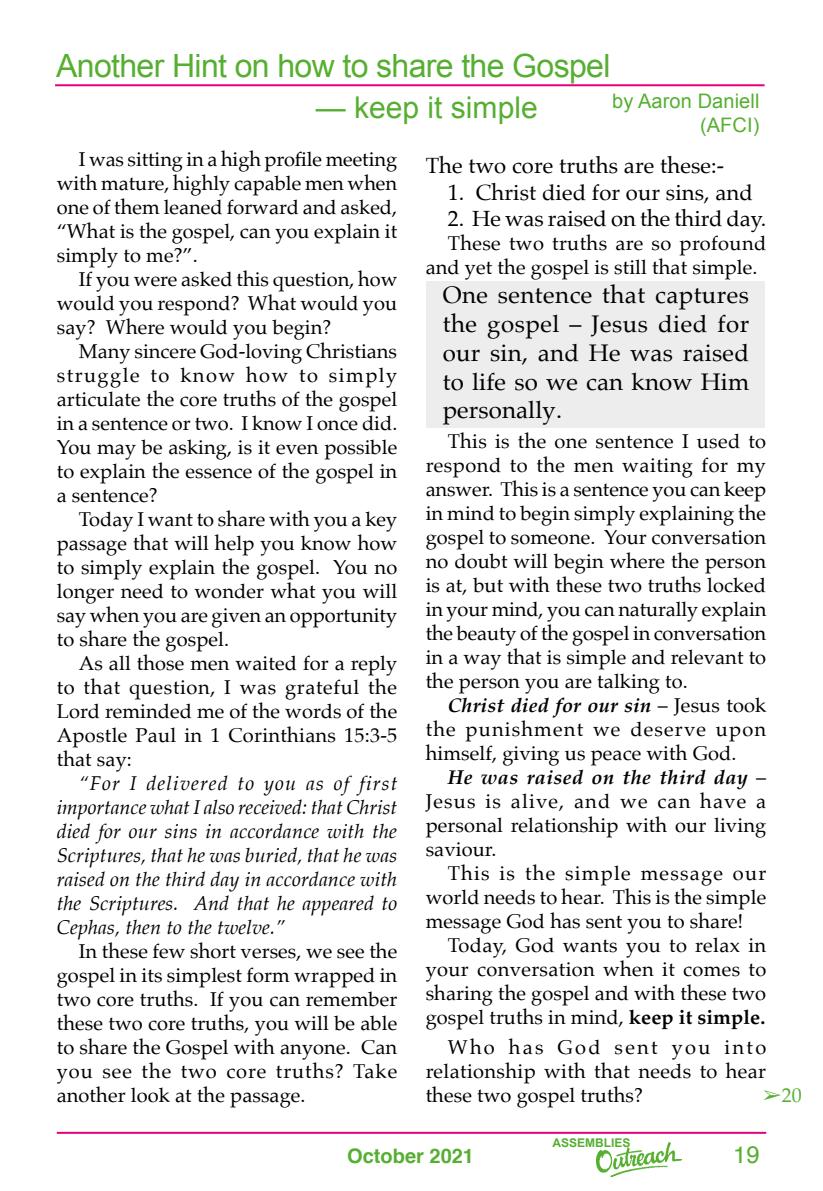
<style>
.page{position:relative;width:823px;height:1191px;background:#fff}
.page>*{position:absolute;margin:0;border:0;box-sizing:border-box;transform-origin:0 0}
.t1{font:32px "Arial";letter-spacing:-.02em;color:#56af31}
.t2{font:30px "Arial";color:#56af31}
.t3{font:24px/28.8px "Palatino";letter-spacing:.005em;color:#000;text-align:justify}
.t4{font:24px "Helvetica";color:#56af31}
.t5{font:22px "Palatino";letter-spacing:.005em;color:#000}
.t6{font:20px/24px "Palatino";letter-spacing:.005em;color:#000;text-align:justify}
.t7{font:italic 20px/24px "Palatino";letter-spacing:.005em;color:#000;text-align:justify}
.t8{font:20px "Arial";letter-spacing:.005em;color:#56af31}
.t9{font:700 20px "Helvetica";color:#56af31}
.t10{font:20px "Palatino";color:#56af31}
.t11{font:700 12px "Arial";color:#56af31}
.s1{font-weight:700;font-style:italic}
.s2{font-weight:700}
</style>
<div class="page">
<hr style="left:57px;top:1131px;width:708px;height:2px;background:#e6007d">
<img style="left:596px;top:1142px;width:85px;height:34px">
<div style="left:425px;top:282px;width:339px;height:146px;background:#ededed"></div>
<hr style="left:55px;top:84px;width:709px;height:2px;background:#e6007d">
<h1 class="t1" style="left:56px;top:44px;width:555px">Another Hint on how to share the Gospel</h1>
<h2 class="t2" style="left:315px;top:88px;width:223px">— keep it simple</h2>
<p class="t8" style="left:612px;top:88px;width:149px">by Aaron Daniell</p>
<p class="t8" style="left:699px;top:112px;width:61px">(AFCI)</p>
<p class="t6" style="left:57px;top:147px;width:342px;text-indent:22px">I was sitting in a high profile meeting with mature, highly capable men when one of them leaned forward and asked, “What is the gospel, can you explain it simply to me?”.</p>
<p class="t6" style="left:57px;top:267px;width:342px;text-indent:22px">If you were asked this question, how would you respond? What would you say? Where would you begin?</p>
<p class="t6" style="left:57px;top:339px;width:342px;text-indent:22px">Many sincere God-loving Christians struggle to know how to simply articulate the core truths of the gospel in a sentence or two. I know I once did.<br>You may be asking, is it even possible to explain the essence of the gospel in a sentence?</p>
<p class="t6" style="left:57px;top:507px;width:342px;text-indent:22px">Today I want to share with you a key passage that will help you know how to simply explain the gospel. You no longer need to wonder what you will say when you are given an opportunity to share the gospel.</p>
<p class="t6" style="left:57px;top:651px;width:342px;text-indent:22px">As all those men waited for a reply to that question, I was grateful the Lord reminded me of the words of the Apostle Paul in 1 Corinthians 15:3-5 that say:</p>
<p class="t7" style="left:57px;top:771px;width:342px;text-indent:22px">“For I delivered to you as of first importance what I also received: that Christ died for our sins in accordance with the Scriptures, that he was buried, that he was raised on the third day in accordance with the Scriptures. And that he appeared to Cephas, then to the twelve.”</p>
<p class="t6" style="left:57px;top:939px;width:342px;text-indent:22px">In these few short verses, we see the gospel in its simplest form wrapped in two core truths. If you can remember these two core truths, you will be able to share the Gospel with anyone. Can you see the two core truths? Take another look at the passage.</p>
<p class="t5" style="left:425px;top:148px;width:300px">The two core truths are these:-</p>
<p class="t5" style="left:447px;top:174px;width:306px">1. Christ died for our sins, and</p>
<p class="t5" style="left:447px;top:200px;width:320px">2. He was raised on the third day.</p>
<p class="t6" style="left:425px;top:231px;width:342px;text-indent:22px">These two truths are so profound and yet the gospel is still that simple.</p>
<p class="t3" style="left:442px;top:280px;width:308px">One sentence that captures the gospel – Jesus died for our sin, and He was raised to life so we can know Him personally.</p>
<p class="t6" style="left:425px;top:429px;width:342px;text-indent:22px">This is the one sentence I used to respond to the men waiting for my answer. This is a sentence you can keep in mind to begin simply explaining the gospel to someone. Your conversation no doubt will begin where the person is at, but with these two truths locked in your mind, you can naturally explain the beauty of the gospel in conversation in a way that is simple and relevant to the person you are talking to.</p>
<p class="t6" style="left:425px;top:693px;width:342px;text-indent:22px"><span class="s1">Christ died for our sin</span> – Jesus took the punishment we deserve upon himself, giving us peace with God.</p>
<p class="t6" style="left:425px;top:765px;width:342px;text-indent:22px"><span class="s1">He was raised on the third day</span> – Jesus is alive, and we can have a personal relationship with our living saviour.</p>
<p class="t6" style="left:425px;top:861px;width:342px;text-indent:22px">This is the simple message our world needs to hear. This is the simple message God has sent you to share!</p>
<p class="t6" style="left:425px;top:933px;width:342px;text-indent:22px">Today, God wants you to relax in your conversation when it comes to sharing the gospel and with these two gospel truths in mind, <span class="s2">keep it simple.</span></p>
<p class="t6" style="left:425px;top:1035px;width:342px;text-indent:22px">Who has God sent you into relationship with that needs to hear these two gospel truths?</p>
<p class="t10" style="left:762px;top:1078px;width:40px">➢20</p>
<p class="t11" style="left:552px;top:1135px;width:80px">ASSEMBLIES</p>
<p class="t9" style="left:347px;top:1139px;width:128px">October 2021</p>
<p class="t4" style="left:732px;top:1135px;width:28px">19</p>
</div>
